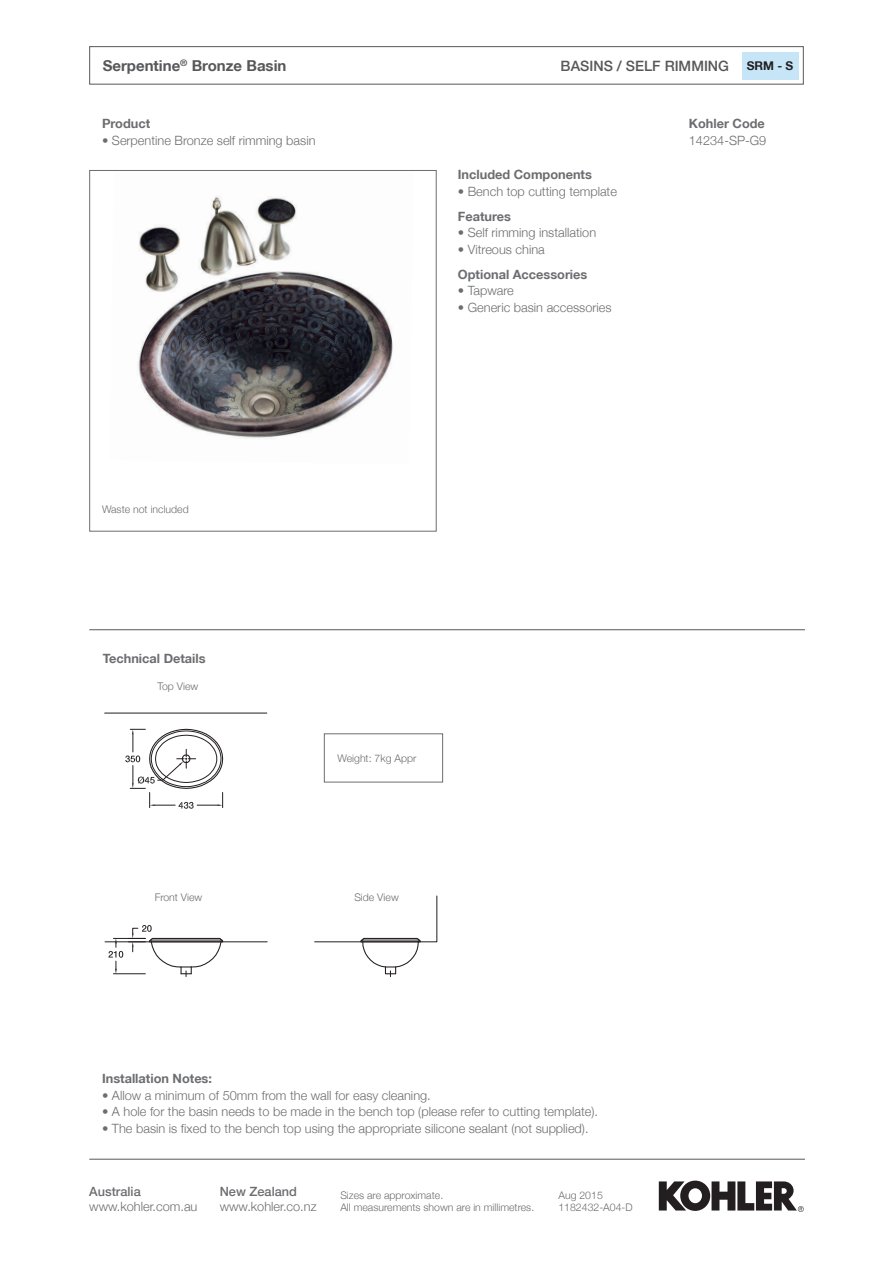
<style>
.page{position:relative;width:893px;height:1263px;background:#fff}
.page>*{position:absolute;margin:0;border:0;box-sizing:border-box;transform-origin:0 0}
.t1{font:700 15px "Helvetica Neue LT";color:#57585a}
.t2{font:500 14.25px "Helvetica Neue LT";color:#57585a}
.body_copy{font:300 12.75px "Helvetica Neue LT";color:#6c6d70}
.Body_copy_heading{font:700 12.75px "Helvetica Neue LT";color:#6c6d70}
.t3{font:500 12.75px "Helvetica Neue LT";color:#6c6d70}
.body_copy-2{font:300 10.5px/12px "Helvetica Neue LT";color:#6c6d70}
.digram_headings{font:300 10.5px "Helvetica Neue LT";color:#6c6d70}
.s1{font-weight:700;font-size:12px;color:#231f20}
</style>
<div class="page">
<hr style="left:89px;top:1159px;width:716px;height:1px;background:#57585a">
<svg style="left:659px;top:1180px;width:145px;height:32px"></svg>
<div style="left:89px;top:46px;width:715px;height:39px;border:1px solid #57585a"></div>
<div style="left:742px;top:52px;width:57px;height:27px;background:#c6e6f8"></div>
<hr style="left:113px;top:938px;width:32px;height:1px;background:#231f20">
<hr style="left:113px;top:973px;width:32px;height:1px;background:#231f20">
<svg style="left:108px;top:938px;width:15px;height:36px"></svg>
<hr style="left:105px;top:941px;width:162px;height:1px;background:#231f20">
<svg style="left:125px;top:728px;width:99px;height:81px"></svg>
<svg style="left:314px;top:895px;width:124px;height:81px"></svg>
<svg style="left:129px;top:925px;width:95px;height:51px"></svg>
<hr style="left:105px;top:713px;width:162px;height:1px;background:#231f20">
<hr style="left:89px;top:629px;width:716px;height:1px;background:#57585a">
<img style="left:138px;top:196px;width:255px;height:242px">
<div style="left:89px;top:170px;width:348px;height:361px;border:1px solid #6c6d70"></div>
<div style="left:324px;top:733px;width:119px;height:49px;border:1px solid #6c6d70"></div>
<p class="t1" style="left:103px;top:56px;width:185px">Serpentine<sup>®</sup> Bronze Basin</p>
<p class="t2" style="left:561px;top:57px;width:234px">BASINS / SELF RIMMING <span class="s1">SRM - S</span></p>
<p class="Body_copy_heading" style="left:102px;top:116px;width:50px">Product</p>
<p class="body_copy" style="left:102px;top:132px;width:215px">• Serpentine Bronze self rimming basin</p>
<p class="Body_copy_heading" style="left:458px;top:167px;width:136px">Included Components</p>
<p class="body_copy" style="left:458px;top:183px;width:161px">• Bench top cutting template</p>
<p class="Body_copy_heading" style="left:458px;top:208px;width:55px">Features</p>
<p class="body_copy" style="left:458px;top:225px;width:140px">• Self rimming installation</p>
<p class="body_copy" style="left:458px;top:241px;width:88px">• Vitreous china</p>
<p class="Body_copy_heading" style="left:458px;top:266px;width:131px">Optional Accessories</p>
<p class="body_copy" style="left:458px;top:283px;width:57px">• Tapware</p>
<p class="body_copy" style="left:458px;top:299px;width:155px">• Generic basin accessories</p>
<p class="Body_copy_heading" style="left:689px;top:116px;width:78px">Kohler Code</p>
<p class="body_copy" style="left:689px;top:132px;width:79px">14234-SP-G9</p>
<p class="body_copy-2" style="left:102px;top:503px;width:88px">Waste not included</p>
<p class="Body_copy_heading" style="left:103px;top:650px;width:104px">Technical Details</p>
<p class="digram_headings" style="left:157px;top:679px;width:42px">Top View</p>
<p class="digram_headings" style="left:155px;top:890px;width:49px">Front View</p>
<p class="digram_headings" style="left:337px;top:751px;width:80px">Weight: 7kg Appr</p>
<p class="digram_headings" style="left:354px;top:890px;width:46px">Side View</p>
<p class="Body_copy_heading" style="left:102px;top:1070px;width:111px">Installation Notes:</p>
<p class="body_copy" style="left:102px;top:1087px;width:330px">• Allow a minimum of 50mm from the wall for easy cleaning.</p>
<p class="body_copy" style="left:102px;top:1104px;width:497px">• A hole for the basin needs to be made in the bench top (please refer to cutting template).</p>
<p class="body_copy" style="left:102px;top:1120px;width:488px">• The basin is fixed to the bench top using the appropriate silicone sealant (not supplied).</p>
<p class="t3" style="left:89px;top:1184px;width:53px">Australia</p>
<p class="body_copy" style="left:89px;top:1198px;width:110px">www.kohler.com.au</p>
<p class="t3" style="left:220px;top:1184px;width:79px">New Zealand</p>
<p class="body_copy" style="left:220px;top:1198px;width:98px">www.kohler.co.nz</p>
<p class="body_copy-2" style="left:340px;top:1189px;width:195px">Sizes are approximate.<br>All measurements shown are in millimetres.</p>
<p class="body_copy-2" style="left:558px;top:1189px;width:76px">Aug 2015<br>1182432-A04-D</p>
</div>
